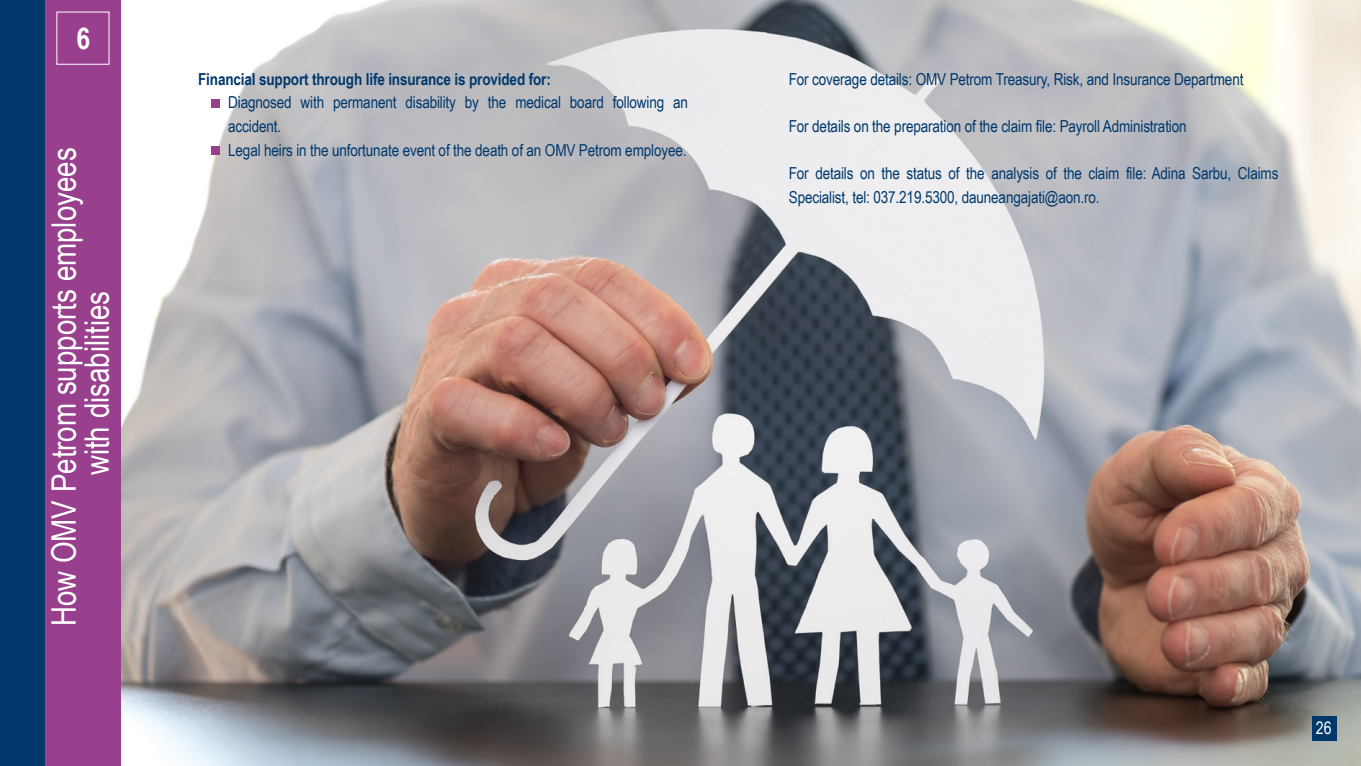
<style>
.page{position:relative;width:1361px;height:766px;background:#fff}
.page>*{position:absolute;margin:0;border:0;box-sizing:border-box;transform-origin:0 0}
.t1{font:33.75px/33px "Arial Narrow";color:#fff;text-align:center}
.t2{font:700 30px "Arial Narrow";color:#fff}
.t3{font:17.25px "Arial Narrow";color:#fff}
.t4{font:16.5px/23.5px "Arial Narrow";letter-spacing:-.01em;color:#00386c}
.t5{font:700 16.5px "Arial Narrow";letter-spacing:-.01em;color:#00386c}
</style>
<div class="page">
<img style="left:121px;top:0;width:1240px;height:765px">
<div style="left:0;top:0;width:106px;height:765px;background:#00386c"></div>
<div style="left:45px;top:0;width:76px;height:765px;background:#983f8d"></div>
<div style="left:1311px;top:715px;width:25px;height:25px;background:#00386c"></div>
<div style="left:212px;top:100px;width:8px;height:8px;background:#983f8d"></div>
<div style="left:212px;top:146px;width:8px;height:8px;background:#983f8d"></div>
<h2 class="t2" style="left:77px;top:16px;width:15px">6</h2>
<h1 class="t1" style="left:46px;top:626px;width:480px;rotate:-90deg">How OMV Petrom supports employees with disabilities</h1>
<p class="t5" style="left:198px;top:66px;width:354px">Financial support through life insurance is provided for:</p>
<p class="t4" style="left:228px;top:90px;width:461px">Diagnosed with permanent disability by the medical board following an accident.<br>Legal heirs in the unfortunate event of the death of an OMV Petrom employee.</p>
<p class="t4" style="left:789px;top:66px;width:456px">For coverage details: OMV Petrom Treasury, Risk, and Insurance Department</p>
<p class="t4" style="left:789px;top:114px;width:399px">For details on the preparation of the claim file: Payroll Administration</p>
<p class="t4" style="left:789px;top:161px;width:491px">For details on the status of the analysis of the claim file: Adina Sarbu, Claims<br>Specialist, tel: 037.219.5300, dauneangajati@aon.ro.</p>
<p class="t3" style="left:1316px;top:715px;width:17px">26</p>
</div>
